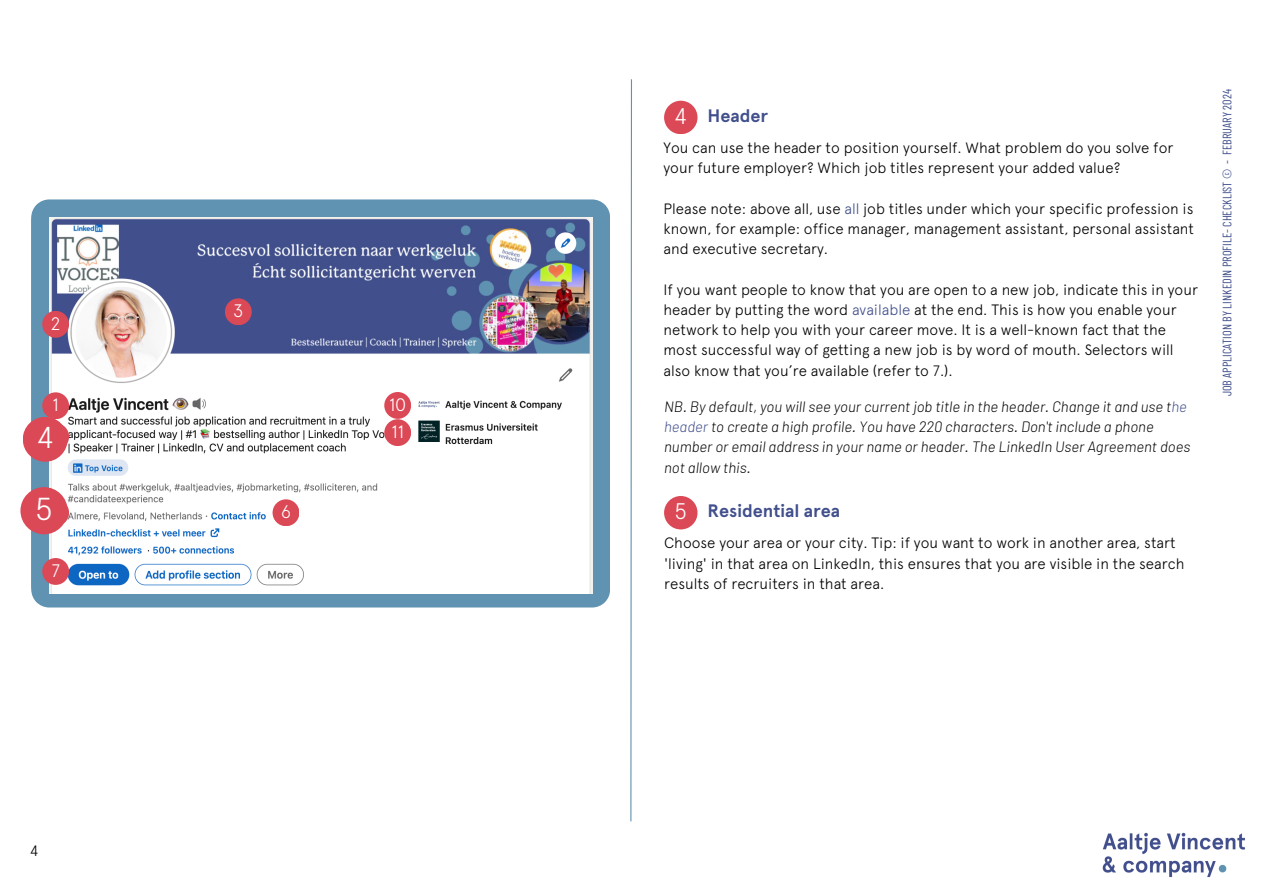
<style>
.page{position:relative;width:1263px;height:894px;background:#fff}
.page>*{position:absolute;margin:0;border:0;box-sizing:border-box;transform-origin:0 0}
.t1{font:300 31.8px "Apercu";color:#fff}
.t2{font:300 30.15px "Apercu";color:#fff}
.t3{font:300 22.5px "Apercu";color:#fff}
.t4{font:700 18px "Apercu";color:#414f8c}
.t5{font:300 18px "Apercu";color:#fff}
.t6{font:300 15px/20.2px "Apercu";color:#000}
.t7{font:italic 300 15px/20.2px "Barlow";color:#000}
.t8{font:12.3px "Barlow Condensed";color:#414f8c}
.s1{color:#414f8c}
</style>
<div class="page">
<svg style="left:630px;top:79px;width:2px;height:743px"></svg>
<div style="left:664px;top:101px;width:33px;height:33px;background:#db4856;border-radius:50%"></div>
<div style="left:664px;top:496px;width:33px;height:33px;background:#db4856;border-radius:50%"></div>
<svg style="left:31px;top:203px;width:579px;height:404px;background:#6a99b5"></svg>
<img style="left:50px;top:218px;width:542px;height:375px">
<div style="left:42px;top:392px;width:27px;height:27px;background:#db4856;border-radius:50%"></div>
<div style="left:42px;top:311px;width:27px;height:26px;background:#db4856;border-radius:50%"></div>
<div style="left:225px;top:298px;width:27px;height:27px;background:#db4856;border-radius:50%"></div>
<svg style="left:42px;top:423px;width:27px;height:27px"></svg>
<svg style="left:42px;top:499px;width:27px;height:27px"></svg>
<div style="left:273px;top:499px;width:26px;height:27px;background:#db4856;border-radius:50%"></div>
<div style="left:42px;top:558px;width:27px;height:26px;background:#db4856;border-radius:50%"></div>
<div style="left:384px;top:392px;width:27px;height:27px;background:#db4856;border-radius:50%"></div>
<div style="left:384px;top:419px;width:27px;height:27px;background:#db4856;border-radius:50%"></div>
<div style="left:23px;top:416px;width:45px;height:45px;background:#db4856;border-radius:50%"></div>
<div style="left:20px;top:487px;width:48px;height:47px;background:#db4856;border-radius:50%"></div>
<img style="left:1102px;top:832px;width:143px;height:45px">
<p class="t5" style="left:51px;top:312px;width:12px">2</p>
<p class="t5" style="left:53px;top:394px;width:8px">1</p>
<h2 class="t2" style="left:36px;top:419px;width:19px">4</h2>
<p class="t1" style="left:35px;top:490px;width:19px">5</p>
<h2 class="t5" style="left:51px;top:559px;width:10px">7</h2>
<h2 class="t6" style="left:30px;top:840px;width:10px">4</h2>
<p class="t5" style="left:233px;top:300px;width:12px">3</p>
<h1 class="t5" style="left:281px;top:501px;width:12px">6</h1>
<h2 class="t5" style="left:389px;top:393px;width:19px">10</h2>
<h2 class="t5" style="left:391px;top:421px;width:14px">11</h2>
<p class="t3" style="left:674px;top:103px;width:15px">4</p>
<p class="t4" style="left:707px;top:105px;width:62px">Header</p>
<p class="t6" style="left:663px;top:137px;width:511px">You can use the header to position yourself. What problem do you solve for your future employer? Which job titles represent your added value?</p>
<p class="t6" style="left:663px;top:198px;width:532px;text-align:justify">Please note: above all, use <span class="s1">all</span> job titles under which your specific profession is known, for example: office manager, management assistant, personal assistant and executive secretary.</p>
<p class="t6" style="left:663px;top:279px;width:536px">If you want people to know that you are open to a new job, indicate this in your header by putting the word <span class="s1">available</span> at the end. This is how you enable your network to help you with your career move. It is a well-known fact that the most successful way of getting a new job is by word of mouth. Selectors will also know that you’re available (refer to 7.).</p>
<p class="t7" style="left:664px;top:395px;width:528px">NB. By default, you will see your currentjob title in the header. Change it and use t<span class="s1">he header</span> to create a high profile. You have 220 characters. Don't include a phone number or email address in your name or header. The LinkedIn User Agreement does not allow this.</p>
<p class="t3" style="left:674px;top:498px;width:14px">5</p>
<p class="t4" style="left:707px;top:500px;width:134px">Residential area</p>
<p class="t6" style="left:664px;top:532px;width:522px">Choose your area or your city. Tip: if you want to work in another area, start 'living' in that area on LinkedIn, this ensures that you are visible in the search results of recruiters in that area.</p>
<p class="t8" style="left:1219px;top:396px;width:308px;rotate:-90deg">JOB APPLICATION BY LINKEDIN PROFILE- CHECKLIST © - FEBRUARY 2024</p>
</div>
